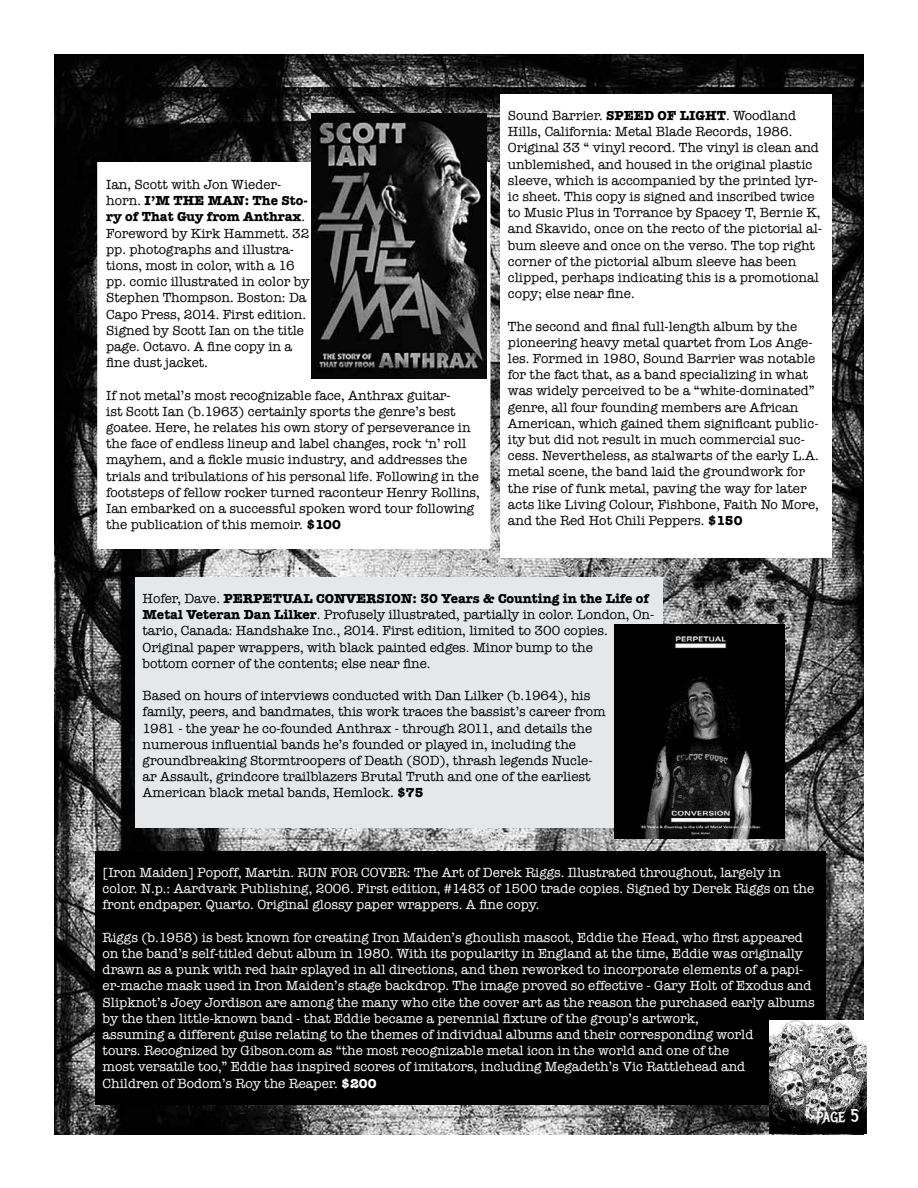
<style>
.page{position:relative;width:918px;height:1188px;background:#fff}
.page>*{position:absolute;margin:0;border:0;box-sizing:border-box;transform-origin:0 0}
.t1{font:18px "Metal Mania";color:#f5f6f6}
.t2{font:13.5px/16.2px "American Typewriter";color:#000}
.t3{font:13.5px/16.2px "American Typewriter";color:#fff}
.s1{font-weight:700}
</style>
<div class="page">
<img style="left:54px;top:54px;width:810px;height:1080px">
<div style="left:95px;top:851px;width:731px;height:254px;background:#000"></div>
<img style="left:770px;top:1020px;width:97px;height:114px">
<div style="left:98px;top:163px;width:392px;height:385px;background:#fff"></div>
<div style="left:135px;top:578px;width:527px;height:250px;background:#e6e7e8"></div>
<div style="left:500px;top:94px;width:332px;height:464px;background:#fff"></div>
<img style="left:311px;top:114px;width:175px;height:264px">
<img style="left:614px;top:625px;width:170px;height:213px">
<p class="t2" style="left:106px;top:176px;width:205px">Ian, Scott with Jon Wieder&shy;horn. <span class="s1">I’M THE MAN: The Sto&shy;ry of That Guy from Anthrax</span>.<br>Foreword by Kirk Hammett. 32 pp. photographs and illustra&shy;tions, most in color, with a 16 pp. comic illustrated in color by<br>Stephen Thompson. Boston: Da<br>Capo Press, 2014. First edition.<br>Signed by Scott Ian on the title page. Octavo. A fine copy in a fine dust jacket.</p>
<p class="t2" style="left:106px;top:387px;width:375px">If not metal’s most recognizable face, Anthrax guitar-<br>ist Scott Ian (b.1963) certainly sports the genre’s best goatee. Here, he relates his own story of perseverance in the face of endless lineup and label changes, rock ‘n’ roll mayhem, and a fickle music industry, and addresses the trials and tribulations of his personal life. Following in the footsteps of fellow rocker turned raconteur Henry Rollins, Ian embarked on a successful spoken word tour following the publication of this memoir. <span class="s1">$100</span></p>
<p class="t2" style="left:508px;top:107px;width:316px">Sound Barrier. <span class="s1">SPEED OF LIGHT</span>. Woodland Hills, California: Metal Blade Records, 1986.<br>Original 33 “ vinyl record. The vinyl is clean and unblemished, and housed in the original plastic sleeve, which is accompanied by the printed lyr&shy;ic sheet. This copy is signed and inscribed twice to Music Plus in Torrance by Spacey T, Bernie K, and Skavido, once on the recto of the pictorial al&shy;bum sleeve and once on the verso. The top right corner of the pictorial album sleeve has been clipped, perhaps indicating this is a promotional copy; else near fine.</p>
<p class="t2" style="left:508px;top:318px;width:313px">The second and final full-length album by the pioneering heavy metal quartet from Los Ange&shy;les. Formed in 1980, Sound Barrier was notable for the fact that, as a band specializing in what was widely perceived to be a “white-dominated” genre, all four founding members are African American, which gained them significant public&shy;ity but did not result in much commercial suc&shy;cess. Nevertheless, as stalwarts of the early L.A. metal scene, the band laid the groundwork for the rise of funk metal, paving the way for later acts like Living Colour, Fishbone, Faith No More, and the Red Hot Chili Peppers. <span class="s1">$150</span></p>
<p class="t2" style="left:142px;top:590px;width:513px">Hofer, Dave. <span class="s1">PERPETUAL CONVERSION: 30 Years &amp; Counting in the Life of Metal Veteran Dan Lilker</span>. Profusely illustrated, partially in color. London, On&shy;tario, Canada: Handshake Inc., 2014. First edition, limited to 300 copies.<br>Original paper wrappers, with black painted edges. Minor bump to the<br>bottom corner of the contents; else near fine.</p>
<p class="t2" style="left:142px;top:687px;width:465px">Based on hours of interviews conducted with Dan Lilker (b.1964), his family, peers, and bandmates, this work traces the bassist’s career from 1981 - the year he co-founded Anthrax - through 2011, and details the numerous influential bands he’s founded or played in, including the groundbreaking Stormtroopers of Death (SOD), thrash legends Nucle&shy;ar Assault, grindcore trailblazers Brutal Truth and one of the earliest American black metal bands, Hemlock. <span class="s1">$75</span></p>
<p class="t3" style="left:103px;top:864px;width:713px">[Iron Maiden] Popoff, Martin. RUN FOR COVER: The Art of Derek Riggs. Illustrated throughout, largely in color. N.p.: Aardvark Publishing, 2006. First edition, #1483 of 1500 trade copies. Signed by Derek Riggs on the front endpaper. Quarto. Original glossy paper wrappers. A fine copy.</p>
<p class="t3" style="left:103px;top:929px;width:714px">Riggs (b.1958) is best known for creating Iron Maiden’s ghoulish mascot, Eddie the Head, who first appeared on the band’s self-titled debut album in 1980. With its popularity in England at the time, Eddie was originally drawn as a punk with red hair splayed in all directions, and then reworked to incorporate elements of a papi&shy;er-mache mask used in Iron Maiden’s stage backdrop. The image proved so effective - Gary Holt of Exodus and Slipknot’s Joey Jordison are among the many who cite the cover art as the reason the purchased early albums by the then little-known band - that Eddie became a perennial fixture of the group’s artwork,<br>assuming a different guise relating to the themes of individual albums and their corresponding world<br>tours. Recognized by Gibson.com as “the most recognizable metal icon in the world and one of the<br>most versatile too,” Eddie has inspired scores of imitators, including Megadeth’s Vic Rattlehead and<br>Children of Bodom’s Roy the Reaper. <span class="s1">$200</span></p>
<h1 class="t1" style="left:817px;top:1105px;width:44px">page 5</h1>
</div>
